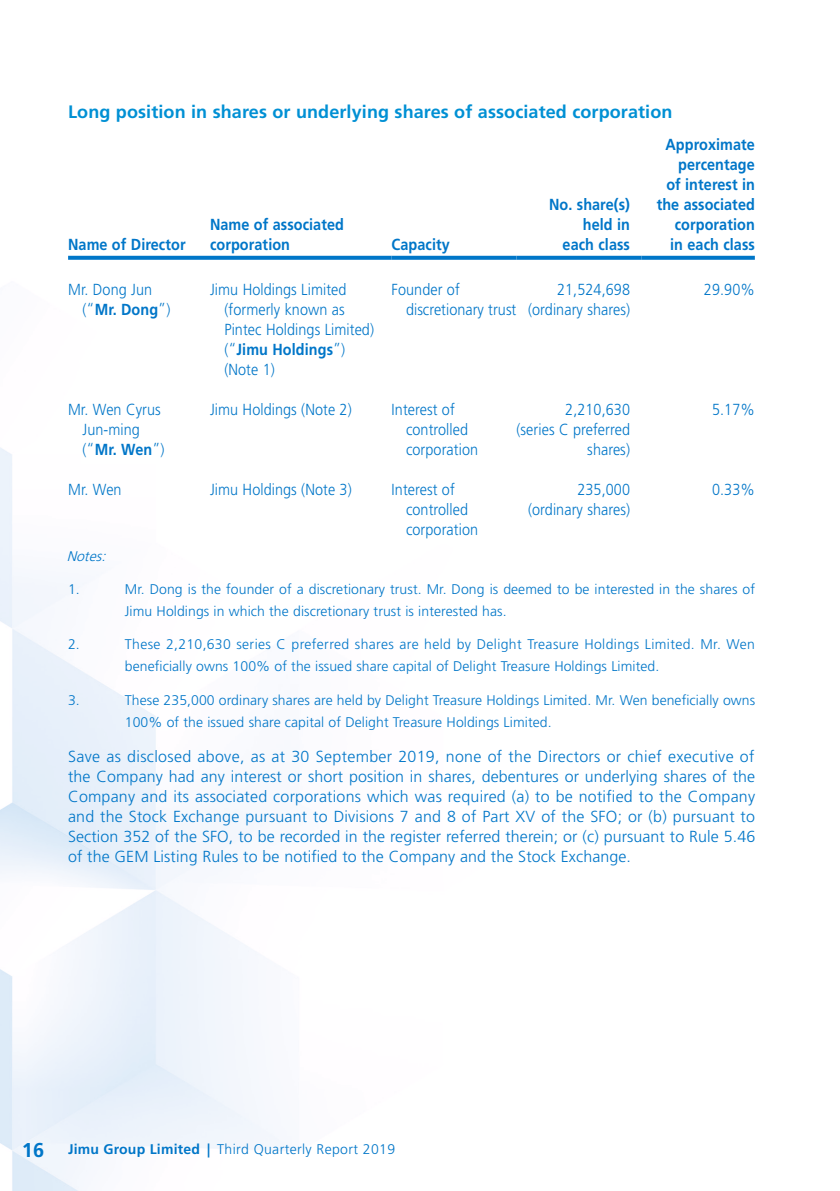
<style>
.page{position:relative;width:840px;height:1191px;background:#fff}
.page>*{position:absolute;margin:0;border:0;box-sizing:border-box;transform-origin:0 0}
.t1{font:700 18px "Frutiger LT Std";letter-spacing:.005em;color:#0090d4}
.t2{font:300 16px/20px "Frutiger LT Std";letter-spacing:.005em;color:#0076c8;text-align:justify}
.t3{font:300 16px/20px "Frutiger LT Std";letter-spacing:.005em;color:#0076c8;scale:.9 1}
.t4{font:700 16px/20px "Frutiger LT Std";letter-spacing:.005em;color:#0076c8;text-align:right;scale:.9 1}
.t5{font:300 14px/22px "Frutiger LT Std";letter-spacing:.005em;color:#0076c8}
.t6{font:300 14px "Frutiger LT Std";letter-spacing:.025em;color:#0076c8}
.t7{font:italic 300 14px "Frutiger LT Std";color:#0076c8}
.s1{font-weight:700}
.s2{font-weight:700;font-size:20px}
</style>
<div class="page">
<img style="left:0;top:255px;width:755px;height:936px">
<svg style="left:68px;top:256px;width:142px;height:4px"></svg>
<svg style="left:210px;top:256px;width:181px;height:4px"></svg>
<svg style="left:391px;top:256px;width:125px;height:4px"></svg>
<svg style="left:516px;top:256px;width:125px;height:4px"></svg>
<svg style="left:641px;top:256px;width:113px;height:4px"></svg>
<p class="t1" style="left:68px;top:101px;width:605px">Long position in shares or underlying shares of associated corporation</p>
<p class="t4" style="left:68px;top:234px;width:132px">Name of Director</p>
<p class="t4" style="left:210px;top:214px;width:150px;text-align:left">Name of associated corporation</p>
<p class="t4" style="left:391px;top:234px;width:66px">Capacity</p>
<p class="t4" style="left:548px;top:194px;width:91px">No. share(s) held in each class</p>
<p class="t4" style="left:656px;top:134px;width:110px">Approximate percentage<br>of interest in the associated corporation<br>in each class</p>
<p class="t3" style="left:82px;top:279px;width:99px;text-indent:-14px">Mr. Dong Jun (“<span class="s1">Mr. Dong</span>”)</p>
<p class="t3" style="left:224px;top:279px;width:168px;text-indent:-14px">Jimu Holdings Limited (formerly known as<br>Pintec Holdings Limited) (“<span class="s1">Jimu Holdings</span>”) (Note 1)</p>
<p class="t3" style="left:406px;top:279px;width:124px;text-indent:-14px">Founder of discretionary trust</p>
<p class="t3" style="left:528px;top:279px;width:115px;text-align:right">21,524,698 (ordinary shares)</p>
<p class="t3" style="left:703px;top:279px;width:58px">29.90%</p>
<p class="t3" style="left:82px;top:399px;width:92px;text-indent:-14px">Mr. Wen Cyrus<br>Jun-ming (“<span class="s1">Mr. Wen</span>”)</p>
<p class="t3" style="left:210px;top:399px;width:159px">Jimu Holdings (Note 2)</p>
<p class="t3" style="left:406px;top:399px;width:82px;text-indent:-14px">Interest of controlled corporation</p>
<p class="t3" style="left:516px;top:399px;width:127px;text-align:right">2,210,630<br>(series C preferred shares)</p>
<p class="t3" style="left:711px;top:399px;width:49px">5.17%</p>
<p class="t3" style="left:68px;top:479px;width:61px">Mr. Wen</p>
<p class="t3" style="left:210px;top:479px;width:159px">Jimu Holdings (Note 3)</p>
<p class="t3" style="left:406px;top:479px;width:82px;text-indent:-14px">Interest of controlled corporation</p>
<p class="t3" style="left:528px;top:479px;width:115px;text-align:right">235,000 (ordinary shares)</p>
<p class="t3" style="left:711px;top:479px;width:49px">0.33%</p>
<p class="t7" style="left:67px;top:548px;width:44px">Notes:</p>
<p class="t5" style="left:68px;top:578px;width:13px">1.</p>
<p class="t5" style="left:125px;top:578px;width:631px">Mr. Dong is the founder of a discretionary trust. Mr. Dong is deemed to be interested in the shares of<br>Jimu Holdings in which the discretionary trust is interested has.</p>
<p class="t5" style="left:68px;top:634px;width:13px">2.</p>
<p class="t5" style="left:125px;top:634px;width:631px">These 2,210,630 series C preferred shares are held by Delight Treasure Holdings Limited. Mr. Wen beneficially owns 100% of the issued share capital of Delight Treasure Holdings Limited.</p>
<p class="t5" style="left:68px;top:689px;width:13px">3.</p>
<p class="t5" style="left:125px;top:689px;width:631px">These 235,000 ordinary shares are held by Delight Treasure Holdings Limited. Mr. Wen beneficially owns<br>100% of the issued share capital of Delight Treasure Holdings Limited.</p>
<p class="t2" style="left:68px;top:746px;width:688px">Save as disclosed above, as at 30 September 2019, none of the Directors or chief executive of the Company had any interest or short position in shares, debentures or underlying shares of the Company and its associated corporations which was required (a) to be notified to the Company and the Stock Exchange pursuant to Divisions 7 and 8 of Part XV of the SFO; or (b) pursuant to Section 352 of the SFO, to be recorded in the register referred therein; or (c) pursuant to Rule 5.46 of the GEM Listing Rules to be notified to the Company and the Stock Exchange.</p>
<p class="t6" style="left:22px;top:1140px;width:374px"><span class="s2">16</span> <span class="s1">Jimu Group Limited |</span> Third Quarterly Report 2019</p>
</div>
